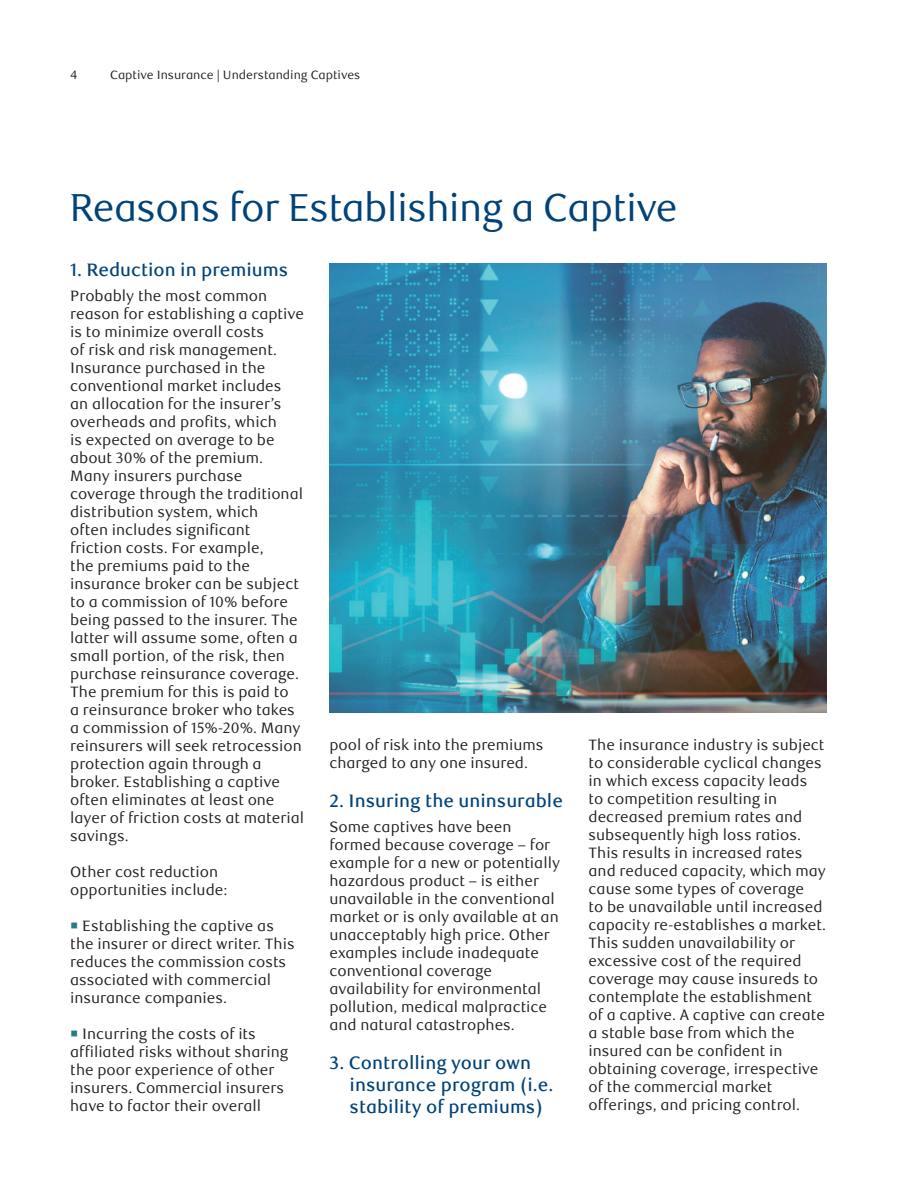
<style>
.page{position:relative;width:918px;height:1188px;background:#fff}
.page>*{position:absolute;margin:0;border:0;box-sizing:border-box;transform-origin:0 0}
.t1{font:39px "RBC Display";color:#004279}
.t2{font:500 18px/21.6px "RBC Text";color:#004279}
.t3{font:15px/18px "RBC Text";color:#231f20}
.t4{font:12px "RBC Text";color:#231f20}
.s1{color:#287d84}
</style>
<div class="page">
<img style="left:329px;top:264px;width:497px;height:449px">
<p class="t4" style="left:70px;top:68px;width:9px">4</p>
<p class="t4" style="left:110px;top:68px;width:252px">Captive Insurance | Understanding Captives</p>
<h1 class="t1" style="left:70px;top:185px;width:609px">Reasons for Establishing a Captive</h1>
<p class="t2" style="left:70px;top:260px;width:219px">1. Reduction in premiums</p>
<p class="t3" style="left:70px;top:287px;width:235px">Probably the most common reason for establishing a captive is to minimize overall costs<br>of risk and risk management.<br>Insurance purchased in the conventional market includes<br>an allocation for the insurer’s overheads and profits, which<br>is expected on average to be about 30% of the premium.<br>Many insurers purchase coverage through the traditional distribution system, which<br>often includes significant friction costs. For example,<br>the premiums paid to the insurance broker can be subject to a commission of 10% before being passed to the insurer. The latter will assume some, often a small portion, of the risk, then purchase reinsurance coverage.<br>The premium for this is paid to<br>a reinsurance broker who takes a commission of 15%-20%. Many reinsurers will seek retrocession protection again through a broker. Establishing a captive often eliminates at least one layer of friction costs at material savings.</p>
<p class="t3" style="left:70px;top:863px;width:159px">Other cost reduction opportunities include:</p>
<p class="t3" style="left:70px;top:917px;width:226px"><span class="s1">○</span> Establishing the captive as the insurer or direct writer. This reduces the commission costs associated with commercial insurance companies.</p>
<p class="t3" style="left:70px;top:1025px;width:220px"><span class="s1">○</span> Incurring the costs of its affiliated risks without sharing the poor experience of other insurers. Commercial insurers have to factor their overall</p>
<p class="t3" style="left:329px;top:736px;width:216px">pool of risk into the premiums charged to any one insured.</p>
<p class="t2" style="left:329px;top:791px;width:235px">2. Insuring the uninsurable</p>
<p class="t3" style="left:329px;top:818px;width:232px">Some captives have been formed because coverage – for example for a new or potentially hazardous product – is either unavailable in the conventional market or is only available at an unacceptably high price. Other examples include inadequate conventional coverage availability for environmental pollution, medical malpractice and natural catastrophes.</p>
<p class="t2" style="left:350px;top:1053px;width:205px;text-indent:-20px">3. Controlling your own insurance program (i.e. stability of premiums)</p>
<p class="t3" style="left:589px;top:736px;width:239px">The insurance industry is subject to considerable cyclical changes in which excess capacity leads<br>to competition resulting in decreased premium rates and subsequently high loss ratios.<br>This results in increased rates and reduced capacity, which may cause some types of coverage<br>to be unavailable until increased capacity re-establishes a market.<br>This sudden unavailability or excessive cost of the required coverage may cause insureds to contemplate the establishment of a captive. A captive can create a stable base from which the insured can be confident in obtaining coverage, irrespective of the commercial market offerings, and pricing control.</p>
</div>
